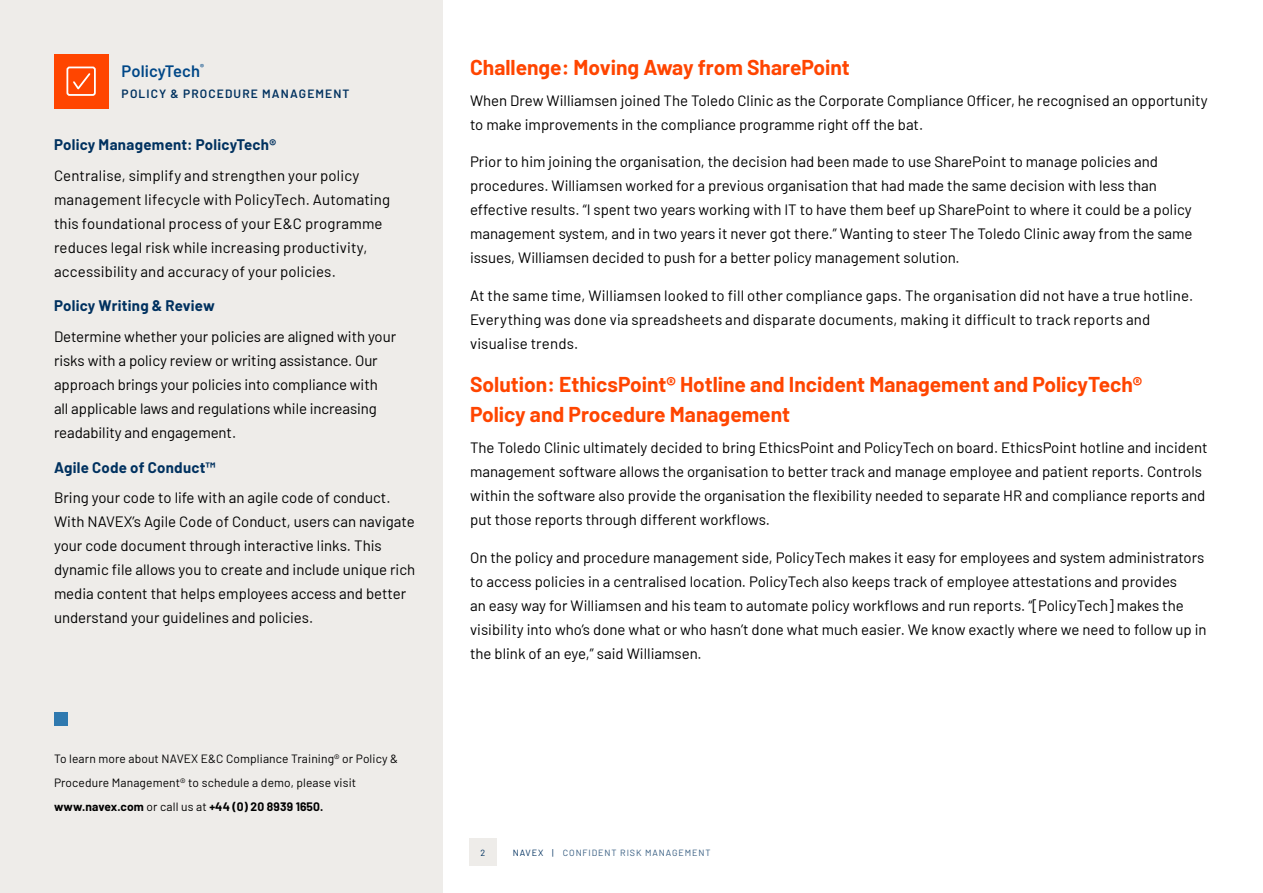
<style>
.page{position:relative;width:1263px;height:893px;background:#fff}
.page>*{position:absolute;margin:0;border:0;box-sizing:border-box;transform-origin:0 0}
.t1{font:700 21px/30px "Barlow";color:#ff4500}
.t2{font:600 16.5px "Barlow";letter-spacing:.005em;color:#004787}
.t3{font:15px/24px "Barlow";color:#000}
.t4{font:700 15px "Barlow";letter-spacing:.02em;color:#00315f}
.t5{font:12px/24px "Barlow";letter-spacing:.01em;color:#000}
.t6{font:600 12px "Barlow";letter-spacing:.095em;color:#00315f}
.t7{font:9px "Barlow";letter-spacing:.1em;color:#335a7f}
.t8{font:9px "Barlow";color:#00315f}
.s1{font-weight:700}
.s2{color:#00315f}
</style>
<div class="page">
<div style="left:0;top:0;width:442px;height:893px;background:#eeece9"></div>
<div style="left:469px;top:839px;width:27px;height:27px;background:#eeece9"></div>
<div style="left:54px;top:712px;width:14px;height:14px;background:#2f79af"></div>
<div style="left:54px;top:54px;width:54px;height:54px;background:#ff4500"></div>
<svg style="left:73px;top:73px;width:18px;height:17px"></svg>
<div style="left:66px;top:67px;width:30px;height:29px;border:2px solid #fff;border-radius:2px"></div>
<p class="t2" style="left:122px;top:59px;width:84px">PolicyTech<sup>®</sup></p>
<p class="t6" style="left:122px;top:85px;width:229px">POLICY &amp; PROCEDURE MANAGEMENT</p>
<p class="t4" style="left:54px;top:134px;width:224px">Policy Management: PolicyTech®</p>
<p class="t3" style="left:54px;top:162px;width:338px">Centralise, simplify and strengthen your policy management lifecycle with PolicyTech. Automating this foundational process of your E&amp;C programme reduces legal risk while increasing productivity, accessibility and accuracy of your policies.</p>
<p class="t4" style="left:54px;top:295px;width:162px">Policy Writing &amp; Review</p>
<p class="t3" style="left:54px;top:323px;width:344px">Determine whether your policies are aligned with your risks with a policy review or writing assistance. Our approach brings your policies into compliance with<br>all applicable laws and regulations while increasing readability and engagement.</p>
<p class="t4" style="left:54px;top:456px;width:163px">Agile Code of Conduct™</p>
<p class="t3" style="left:54px;top:485px;width:363px">Bring your code to life with an agile code of conduct.<br>With NAVEX’s Agile Code of Conduct, users can navigate your code document through interactive links. This dynamic file allows you to create and include unique rich media content that helps employees access and better understand your guidelines and policies.</p>
<p class="t5" style="left:54px;top:746px;width:346px">To learn more about NAVEX E&amp;C Compliance Training® or Policy &amp;<br>Procedure Management® to schedule a demo, please visit <span class="s1">www.navex.com</span> or call us at <span class="s1">+44 (0) 20 8939 1650.</span></p>
<h1 class="t1" style="left:470px;top:51px;width:381px">Challenge: Moving Away from SharePoint</h1>
<p class="t3" style="left:470px;top:87px;width:739px">When Drew Williamsen joined The Toledo Clinic as the Corporate Compliance Officer, he recognised an opportunity to make improvements in the compliance programme right off the bat.</p>
<p class="t3" style="left:470px;top:149px;width:724px">Prior to him joining the organisation, the decision had been made to use SharePoint to manage policies and procedures. Williamsen worked for a previous organisation that had made the same decision with less than effective results. “I spent two years working with IT to have them beef up SharePoint to where it could be a policy management system, and in two years it never got there.” Wanting to steer The Toledo Clinic away from the same issues, Williamsen decided to push for a better policy management solution.</p>
<p class="t3" style="left:470px;top:282px;width:725px">At the same time, Williamsen looked to fill other compliance gaps. The organisation did not have a true hotline.<br>Everything was done via spreadsheets and disparate documents, making it difficult to track reports and visualise trends.</p>
<h1 class="t1" style="left:470px;top:368px;width:674px">Solution: EthicsPoint® Hotline and Incident Management and PolicyTech®<br>Policy and Procedure Management</h1>
<p class="t3" style="left:470px;top:434px;width:739px">The Toledo Clinic ultimately decided to bring EthicsPoint and PolicyTech on board. EthicsPoint hotline and incident management software allows the organisation to better track and manage employee and patient reports. Controls within the software also provide the organisation the flexibility needed to separate HR and compliance reports and put those reports through different workflows.</p>
<p class="t3" style="left:470px;top:544px;width:738px">On the policy and procedure management side, PolicyTech makes it easy for employees and system administrators to access policies in a centralised location. PolicyTech also keeps track of employee attestations and provides<br>an easy way for Williamsen and his team to automate policy workflows and run reports. “[PolicyTech] makes the visibility into who’s done what or who hasn’t done what much easier. We know exactly where we need to follow up in the blink of an eye,” said Williamsen.</p>
<p class="t8" style="left:481px;top:846px;width:6px">2</p>
<p class="t7" style="left:513px;top:846px;width:199px"><span class="s2">NAVEX |</span> CONFIDENT RISK MANAGEMENT</p>
</div>
